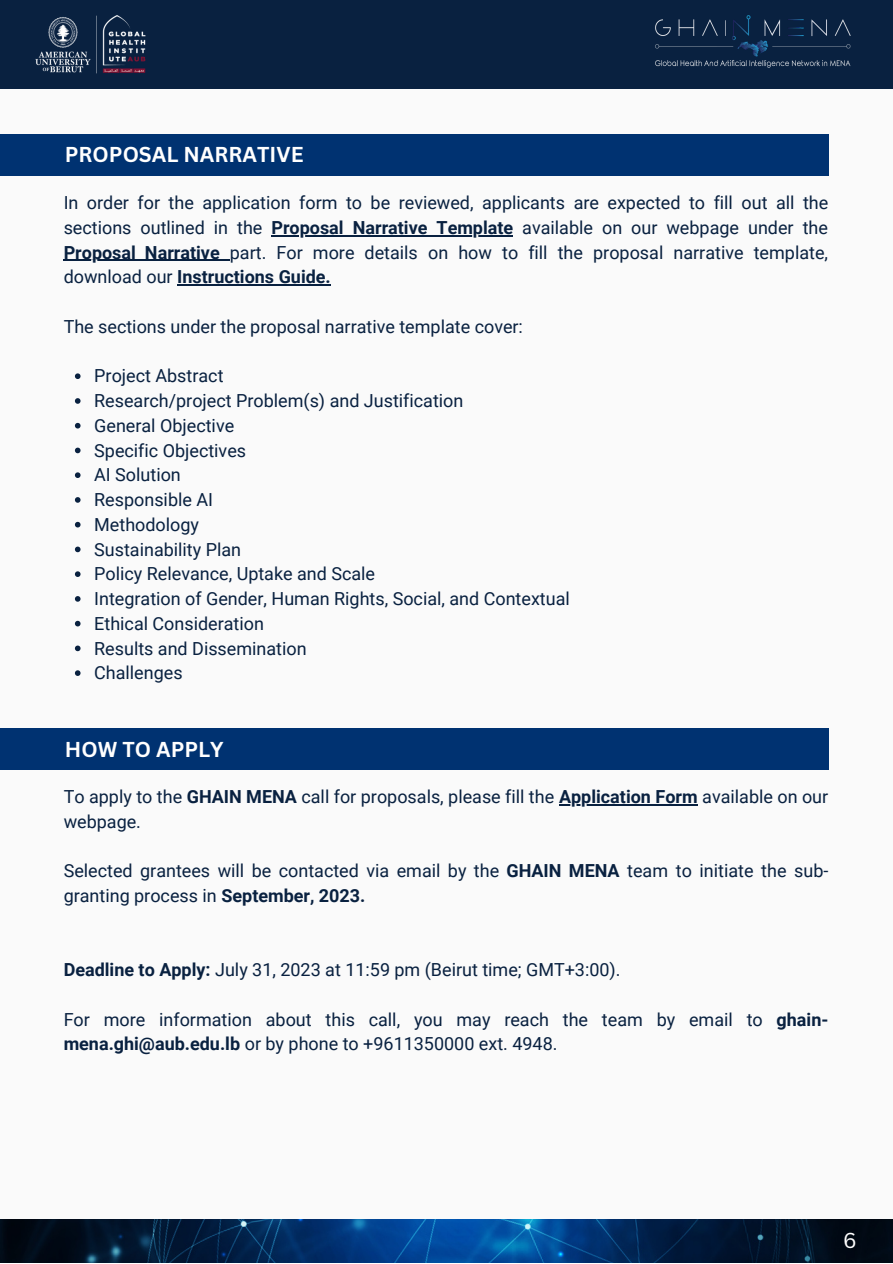
<style>
.page{position:relative;width:893px;height:1264px;background:#fff}
.page>*{position:absolute;margin:0;border:0;box-sizing:border-box;transform-origin:0 0}
.t1{font:700 21px "Canva Sans";color:#fff}
.t2{font:21px "Canva Sans";color:#fff}
.t3{font:18px/24.8px "Roboto";color:#092140}
.s1{font-weight:700}
</style>
<div class="page">
<div style="left:0;top:0;width:892px;height:1262px;background:#fafafa"></div>
<div style="left:0;top:0;width:892px;height:89px;background:#092140"></div>
<img style="left:35px;top:15px;width:111px;height:59px">
<img style="left:655px;top:15px;width:196px;height:53px">
<img style="left:0;top:1219px;width:892px;height:43px">
<svg style="left:75px;top:373px;width:5px;height:6px"></svg>
<svg style="left:75px;top:398px;width:5px;height:6px"></svg>
<svg style="left:75px;top:423px;width:5px;height:5px"></svg>
<svg style="left:75px;top:447px;width:5px;height:6px"></svg>
<svg style="left:75px;top:472px;width:5px;height:6px"></svg>
<svg style="left:75px;top:497px;width:5px;height:6px"></svg>
<svg style="left:75px;top:522px;width:5px;height:5px"></svg>
<svg style="left:75px;top:546px;width:5px;height:6px"></svg>
<svg style="left:75px;top:571px;width:5px;height:6px"></svg>
<svg style="left:75px;top:596px;width:5px;height:5px"></svg>
<svg style="left:75px;top:621px;width:5px;height:5px"></svg>
<svg style="left:75px;top:645px;width:5px;height:6px"></svg>
<svg style="left:75px;top:670px;width:5px;height:6px"></svg>
<hr style="left:271px;top:235px;width:242px;height:1px;background:#092140">
<hr style="left:64px;top:260px;width:156px;height:1px;background:#092140">
<hr style="left:177px;top:284px;width:154px;height:2px;background:#092140">
<div style="left:0;top:134px;width:828px;height:42px;background:#003271"></div>
<div style="left:0;top:728px;width:828px;height:42px;background:#003271"></div>
<hr style="left:559px;top:804px;width:138px;height:1px;background:#092140">
<p class="t1" style="left:65px;top:140px;width:240px">PROPOSAL NARRATIVE</p>
<p class="t3" style="left:64px;top:191px;width:766px;text-align:justify">In order for the application form to be reviewed, applicants are expected to fill out all the sections outlined in the <span class="s1">Proposal Narrative Template</span> available on our webpage under the <span class="s1">Proposal Narrative</span> part. For more details on how to fill the proposal narrative template, download our <span class="s1">Instructions Guide.</span></p>
<p class="t3" style="left:64px;top:314px;width:461px">The sections under the proposal narrative template cover:</p>
<p class="t3" style="left:94px;top:364px;width:131px">Project Abstract</p>
<p class="t3" style="left:94px;top:388px;width:370px">Research/project Problem(s) and Justification</p>
<p class="t3" style="left:94px;top:413px;width:141px">General Objective</p>
<p class="t3" style="left:94px;top:438px;width:153px">Specific Objectives</p>
<p class="t3" style="left:94px;top:463px;width:88px">AI Solution</p>
<p class="t3" style="left:94px;top:487px;width:120px">Responsible AI</p>
<p class="t3" style="left:94px;top:512px;width:106px">Methodology</p>
<p class="t3" style="left:94px;top:537px;width:148px">Sustainability Plan</p>
<p class="t3" style="left:94px;top:562px;width:282px">Policy Relevance, Uptake and Scale</p>
<p class="t3" style="left:94px;top:586px;width:477px">Integration of Gender, Human Rights, Social, and Contextual</p>
<p class="t3" style="left:94px;top:611px;width:171px">Ethical Consideration</p>
<p class="t3" style="left:94px;top:636px;width:214px">Results and Dissemination</p>
<p class="t3" style="left:94px;top:660px;width:90px">Challenges</p>
<p class="t1" style="left:65px;top:734px;width:160px">HOW TO APPLY</p>
<p class="t3" style="left:64px;top:784px;width:766px">To apply to the <span class="s1">GHAIN MENA</span> call for proposals, please fill the <span class="s1">Application Form</span> available on our webpage.</p>
<p class="t3" style="left:64px;top:858px;width:766px">Selected grantees will be contacted via email by the <span class="s1">GHAIN MENA</span> team to initiate the sub&shy;granting process in <span class="s1">September, 2023.</span></p>
<p class="t3" style="left:64px;top:957px;width:558px"><span class="s1">Deadline to Apply:</span> July 31, 2023 at 11:59 pm (Beirut time; GMT+3:00).</p>
<p class="t3" style="left:64px;top:1007px;width:766px">For more information about this call, you may reach the team by email to <span class="s1">ghain&shy;mena.ghi@aub.edu.lb</span> or by phone to +9611350000 ext. 4948.</p>
<p class="t2" style="left:843px;top:1225px;width:15px">6</p>
</div>
